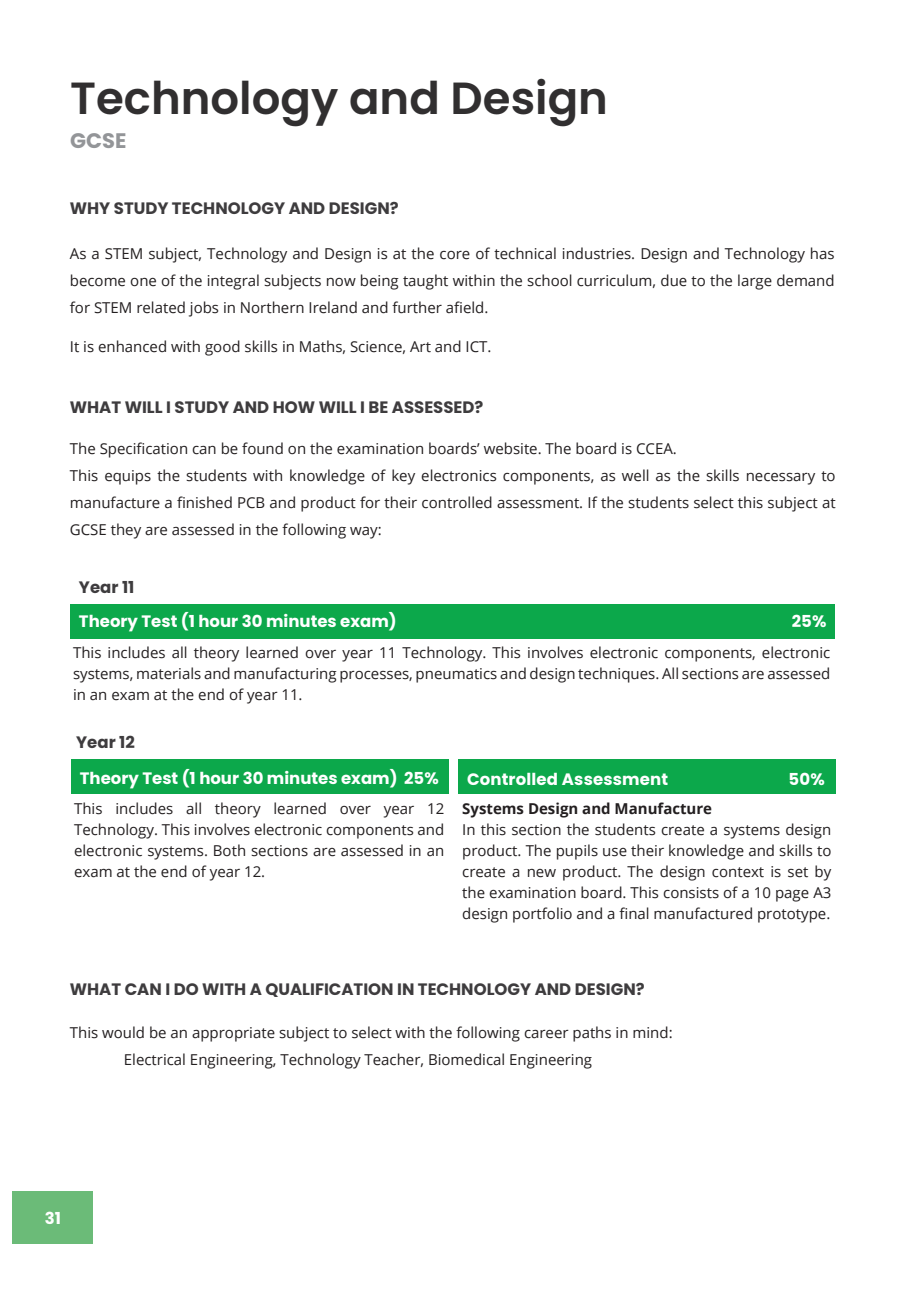
<style>
.page{position:relative;width:919px;height:1289px;background:#fff}
.page>*{position:absolute;margin:0;border:0;box-sizing:border-box;transform-origin:0 0}
.t1{font:600 45px "Poppins";color:#312f30}
.t2{font:700 21px "Poppins";color:#939598}
.t3{font:700 16.5px "Poppins";color:#3e3c3e}
.t4{font:700 16.5px "Poppins";color:#fff}
.t5{font:15px/21px "Open Sans";color:#231f20;text-align:justify}
.t6{font:700 15px "Open Sans";color:#231f20}
</style>
<div class="page">
<div style="left:13px;top:1191px;width:80px;height:52px;background:#6bbb78"></div>
<div style="left:70px;top:604px;width:764px;height:34px;background:#0ca84b"></div>
<div style="left:71px;top:759px;width:377px;height:34px;background:#0ca84b"></div>
<div style="left:458px;top:759px;width:377px;height:34px;background:#0ca84b"></div>
<h1 class="t1" style="left:70px;top:72px;width:539px">Technology and Design</h1>
<h2 class="t2" style="left:70px;top:128px;width:58px">GCSE</h2>
<p class="t3" style="left:70px;top:199px;width:192px">Why study Technology</p>
<p class="t3" style="left:289px;top:199px;width:51px">and Design</p>
<p class="t3" style="left:390px;top:199px;width:10px">?</p>
<p class="t5" style="left:70px;top:239px;width:766px;line-height:27px">As a STEM subject, Technology and Design is at the core of technical industries. Design and Technology has become one of the integral subjects now being taught within the school curriculum, due to the large demand for STEM related jobs in Northern Ireland and further afield.</p>
<p class="t5" style="left:70px;top:335px;width:423px">It is enhanced with good skills in Maths, Science, Art and ICT.</p>
<p class="t3" style="left:70px;top:397px;width:345px">What wi ll I study and how wi ll I be assesse</p>
<p class="t3" style="left:462px;top:397px;width:22px">d?</p>
<p class="t5" style="left:70px;top:434px;width:767px;line-height:27px;text-align:left">The Specification can be found on the examination boards’ website. The board is CCEA.<br>This equips the students with knowledge of key electronics components, as well as the skills necessary to manufacture a finished PCB and product for their controlled assessment. If the students select this subject at GCSE they are assessed in the following way:</p>
<p class="t3" style="left:79px;top:577px;width:57px">Year 11</p>
<p class="t4" style="left:79px;top:611px;width:319px">Theory Test (1 hour 30 minutes exam)</p>
<p class="t4" style="left:791px;top:611px;width:36px">25%</p>
<p class="t5" style="left:73px;top:642px;width:758px">This includes all theory learned over year 11 Technology. This involves electronic components, electronic systems, materials and manufacturing processes, pneumatics and design techniques. All sections are assessed in an exam at the end of year 11.</p>
<p class="t3" style="left:76px;top:733px;width:60px">Year 12</p>
<p class="t4" style="left:80px;top:769px;width:360px">Theory Test (1 hour 30 minutes exam) 25%</p>
<p class="t5" style="left:74px;top:797px;width:371px">This includes all theory learned over year 12<br>Technology. This involves electronic components and electronic systems. Both sections are assessed in an exam at the end of year 12.</p>
<p class="t4" style="left:467px;top:769px;width:202px">Controlled Assessment</p>
<p class="t4" style="left:788px;top:769px;width:38px">50%</p>
<p class="t6" style="left:462px;top:797px;width:251px">Systems Design and Manufacture</p>
<p class="t5" style="left:462px;top:818px;width:370px">In this section the students create a systems design product. The pupils use their knowledge and skills to create a new product. The design context is set by the examination board. This consists of a 10 page A3 design portfolio and a final manufactured prototype.</p>
<p class="t3" style="left:70px;top:979px;width:144px">What can I do wit</p>
<p class="t3" style="left:234px;top:979px;width:131px">h a qualification</p>
<p class="t3" style="left:397px;top:979px;width:111px">in Technology</p>
<p class="t3" style="left:534px;top:979px;width:51px">and Design</p>
<p class="t3" style="left:635px;top:979px;width:10px">?</p>
<p class="t5" style="left:124px;top:1018px;width:550px;line-height:27px;text-indent:-54px">This would be an appropriate subject to select with the following career paths in mind:<br>Electrical Engineering, Technology Teacher, Biomedical Engineering</p>
<p class="t4" style="left:45px;top:1208px;width:18px">31</p>
</div>
